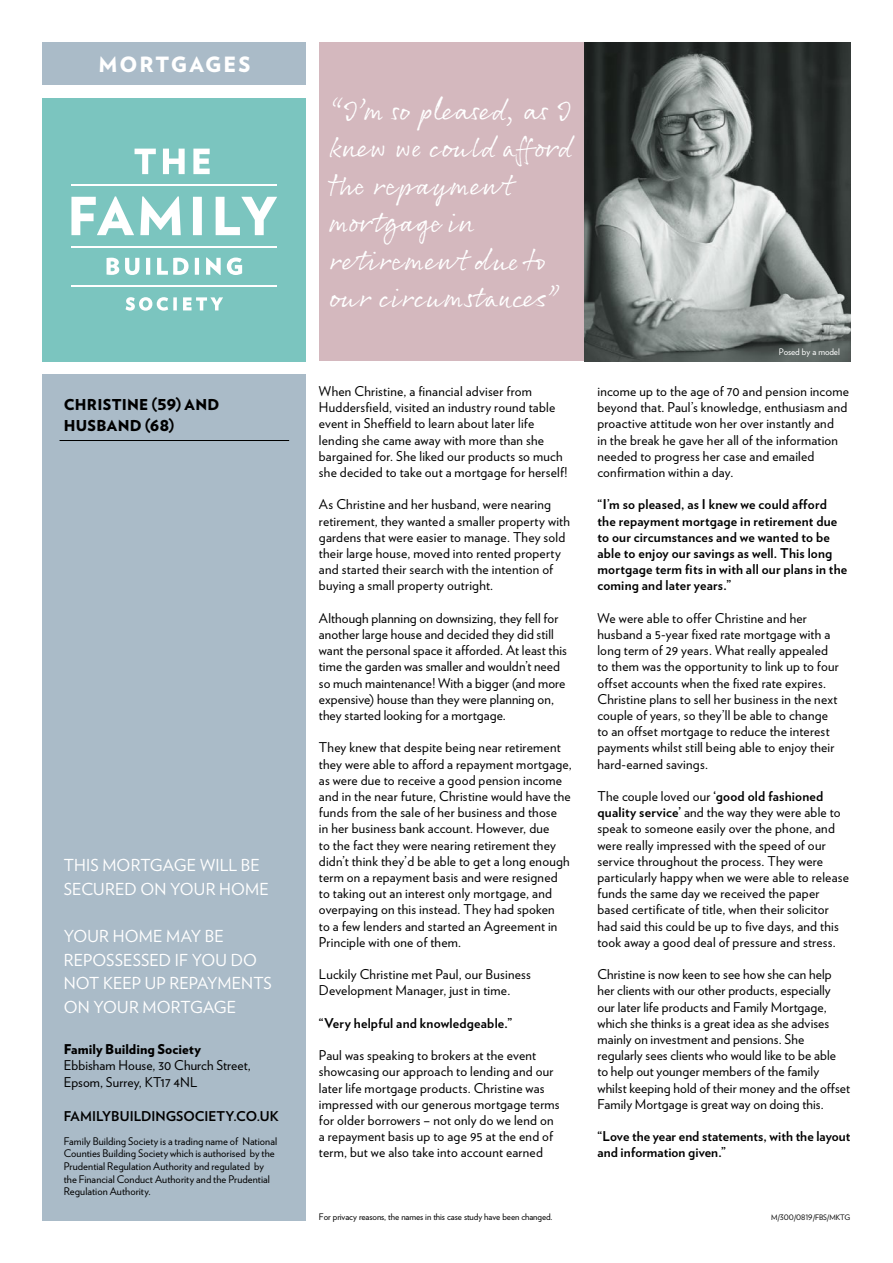
<style>
.page{position:relative;width:893px;height:1263px;background:#fff}
.page>*{position:absolute;margin:0;border:0;box-sizing:border-box;transform-origin:0 0}
.t1{font:28.5px/37.5px "Rollerscript Rough";letter-spacing:.045em;color:#fff}
.t2{font:900 21px "Verlag";letter-spacing:.095em;color:#fff}
.t3{font:16.5px/23.7px "Verlag";letter-spacing:.01em;color:#fff}
.t4{font:900 15px/21px "Verlag";letter-spacing:.02em;color:#000}
.t5{font:13.5px/16.2px "Verlag";letter-spacing:.015em;color:#000}
.t6{font:700 13.5px/16.2px "Verlag";letter-spacing:.015em;color:#000}
.t7{font:900 13.5px "Verlag";letter-spacing:.005em;color:#000}
.t8{font:10.5px/12.6px "Verlag";letter-spacing:.005em;color:#000}
.t9{font:9px "Verlag";letter-spacing:-.01em;color:#000}
.t10{font:9px "Verlag";letter-spacing:-.01em;color:#fff}
.t11{font:7.5px "Verlag";letter-spacing:-.01em;color:#000}
.s1{font-weight:700}
</style>
<div class="page">
<div style="left:43px;top:374px;width:263px;height:846px;background:#aabbc8"></div>
<div style="left:43px;top:43px;width:263px;height:42px;background:#aabbc8"></div>
<div style="left:43px;top:98px;width:263px;height:263px;background:#7bc5bf"></div>
<svg style="left:71px;top:196px;width:206px;height:39px"></svg>
<svg style="left:107px;top:257px;width:135px;height:18px"></svg>
<svg style="left:126px;top:297px;width:97px;height:14px"></svg>
<hr style="left:71px;top:185px;width:206px;height:1px;background:#fff">
<hr style="left:71px;top:246px;width:206px;height:1px;background:#fff">
<hr style="left:71px;top:285px;width:206px;height:2px;background:#fff">
<svg style="left:135px;top:149px;width:75px;height:25px"></svg>
<div style="left:319px;top:43px;width:266px;height:318px;background:#d4b8be"></div>
<img style="left:585px;top:43px;width:265px;height:318px">
<hr style="left:60px;top:440px;width:229px;height:1px;background:#000">
<h2 class="t2" style="left:99px;top:47px;width:153px">MORTGAGES</h2>
<p class="t4" style="left:64px;top:393px;width:157px">CHRISTINE (59) AND<br>HUSBAND (68)</p>
<p class="t3" style="left:64px;top:852px;width:207px">THIS MORTGAGE WILL BE<br>SECURED ON YOUR HOME</p>
<p class="t3" style="left:64px;top:923px;width:210px">YOUR HOME MAY BE<br>REPOSSESSED IF YOU DO<br>NOT KEEP UP REPAYMENTS<br>ON YOUR MORTGAGE</p>
<p class="t7" style="left:64px;top:1038px;width:139px">Family Building Society</p>
<p class="t5" style="left:64px;top:1057px;width:189px">Ebbisham House, 30 Church Street,<br>Epsom, Surrey, KT17 4NL</p>
<p class="t6" style="left:64px;top:1107px;width:217px">FAMILYBUILDINGSOCIETY.CO.UK</p>
<p class="t8" style="left:64px;top:1134px;width:215px">Family Building Society is a trading name of National Counties Building Society which is authorised by the Prudential Regulation Authority and regulated by the Financial Conduct Authority and the Prudential Regulation Authority.</p>
<h1 class="t1" style="left:330px;top:90px;width:247px">“I’m so pleased, as I knew we could afford the repaymen t mortgage in retiremen t due to our circumstances”</h1>
<p class="t5" style="left:319px;top:382px;width:250px">When Christine, a financial adviser from Huddersfield, visited an industry round table event in Sheffield to learn about later life lending she came away with more than she bargained for. She liked our products so much she decided to take out a mortgage for herself!</p>
<p class="t5" style="left:319px;top:496px;width:253px">As Christine and her husband, were nearing retirement, they wanted a smaller property with gardens that were easier to manage. They sold their large house, moved into rented property and started their search with the intention of buying a small property outright.</p>
<p class="t5" style="left:319px;top:609px;width:249px">Although planning on downsizing, they fell for another large house and decided they did still want the personal space it afforded. At least this time the garden was smaller and wouldn’t need so much maintenance! With a bigger (and more expensive) house than they were planning on, they started looking for a mortgage.</p>
<p class="t5" style="left:319px;top:739px;width:254px">They knew that despite being near retirement they were able to afford a repayment mortgage, as were due to receive a good pension income and in the near future, Christine would have the funds from the sale of her business and those<br>in her business bank account. However, due<br>to the fact they were nearing retirement they didn’t think they’d be able to get a long enough term on a repayment basis and were resigned to taking out an interest only mortgage, and overpaying on this instead. They had spoken<br>to a few lenders and started an Agreement in Principle with one of them.</p>
<p class="t5" style="left:319px;top:966px;width:213px">Luckily Christine met Paul, our Business<br>Development Manager, just in time.</p>
<p class="t6" style="left:319px;top:1014px;width:195px">“Very helpful and knowledgeable.”</p>
<p class="t5" style="left:319px;top:1047px;width:242px">Paul was speaking to brokers at the event showcasing our approach to lending and our later life mortgage products. Christine was impressed with our generous mortgage terms for older borrowers – not only do we lend on a repayment basis up to age 95 at the end of term, but we also take into account earned</p>
<p class="t9" style="left:319px;top:1210px;width:235px">For privacy reasons, the names in this case study have been changed.</p>
<p class="t10" style="left:779px;top:345px;width:62px">Posed by a model</p>
<p class="t5" style="left:597px;top:382px;width:253px">income up to the age of 70 and pension income beyond that. Paul’s knowledge, enthusiasm and proactive attitude won her over instantly and<br>in the break he gave her all of the information needed to progress her case and emailed confirmation within a day.</p>
<p class="t6" style="left:597px;top:496px;width:251px">“I’m so pleased, as I knew we could afford the repayment mortgage in retirement due to our circumstances and we wanted to be able to enjoy our savings as well. This long mortgage term fits in with all our plans in the coming and later years.”</p>
<p class="t5" style="left:597px;top:609px;width:243px">We were able to offer Christine and her husband a 5-year fixed rate mortgage with a long term of 29 years. What really appealed to them was the opportunity to link up to four offset accounts when the fixed rate expires.<br>Christine plans to sell her business in the next couple of years, so they’ll be able to change to an offset mortgage to reduce the interest payments whilst still being able to enjoy their hard-earned savings.</p>
<p class="t5" style="left:597px;top:787px;width:253px">The couple loved our <span class="s1">‘good old fashioned quality service’</span> and the way they were able to speak to someone easily over the phone, and were really impressed with the speed of our service throughout the process. They were particularly happy when we were able to release funds the same day we received the paper based certificate of title, when their solicitor had said this could be up to five days, and this took away a good deal of pressure and stress.</p>
<p class="t5" style="left:597px;top:966px;width:254px">Christine is now keen to see how she can help her clients with our other products, especially our later life products and Family Mortgage, which she thinks is a great idea as she advises mainly on investment and pensions. She regularly sees clients who would like to be able to help out younger members of the family whilst keeping hold of their money and the offset Family Mortgage is great way on doing this.</p>
<p class="t6" style="left:597px;top:1127px;width:254px">“Love the year end statements, with the layout and information given.”</p>
<p class="t11" style="left:771px;top:1212px;width:81px">M/300/0819/FBS/MKTG</p>
</div>
